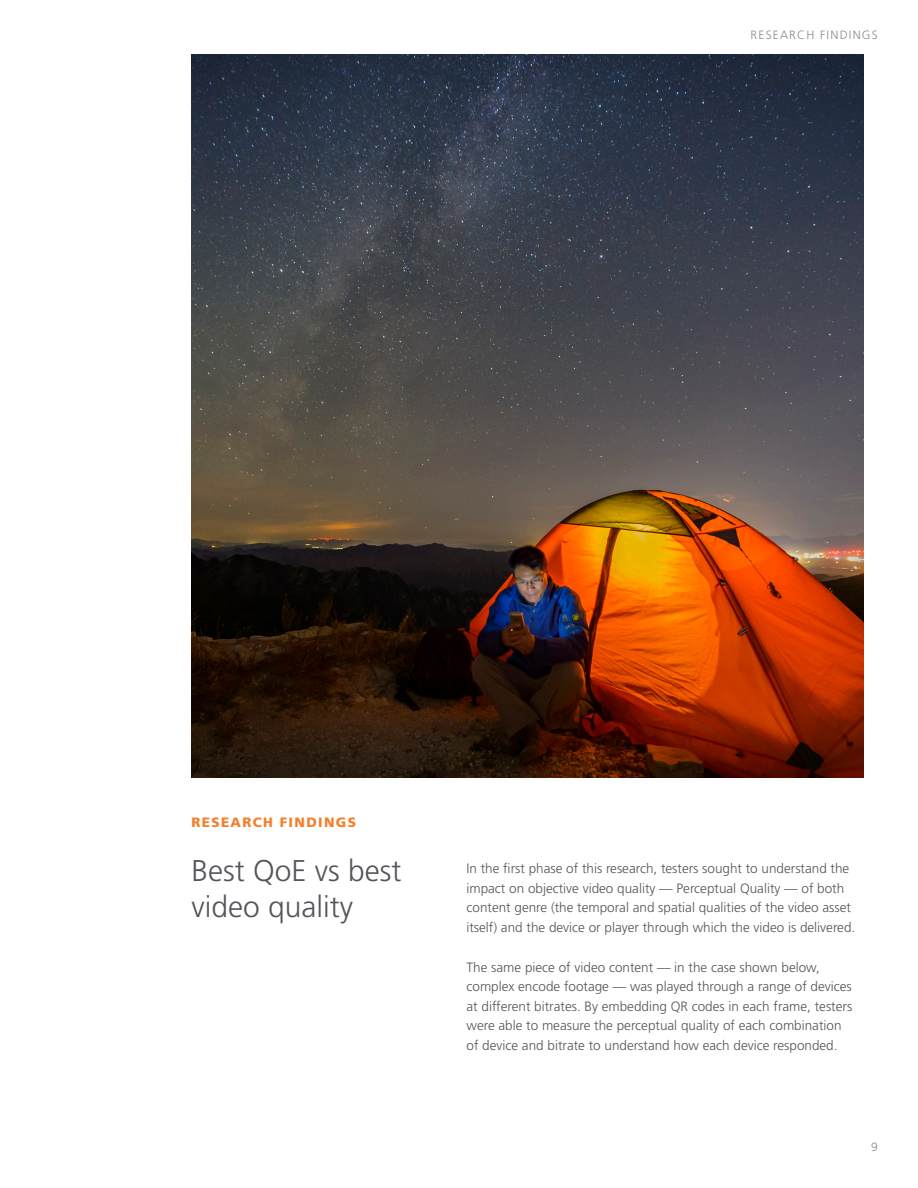
<style>
.page{position:relative;width:918px;height:1188px;background:#fff}
.page>*{position:absolute;margin:0;border:0;box-sizing:border-box;transform-origin:0 0}
.t1{font:300 30px/36px "Frutiger";color:#54555a}
.t2{font:300 13.5px/19.5px "Frutiger";color:#54555a}
.t3{font:900 13.5px "Frutiger";letter-spacing:.1em;color:#f47f2b}
.t4{font:300 12px "Frutiger";letter-spacing:.1em;color:#8a8a8e}
</style>
<div class="page">
<img style="left:192px;top:54px;width:672px;height:724px">
<p class="t4" style="left:751px;top:28px;width:129px">RESEARCH FINDINGS</p>
<p class="t3" style="left:192px;top:815px;width:166px">RESEARCH FINDINGS</p>
<p class="t1" style="left:192px;top:854px;width:212px">Best QoE vs best video quality</p>
<p class="t2" style="left:466px;top:859px;width:390px">In the first phase of this research, testers sought to understand the impact on objective video quality — Perceptual Quality — of both content genre (the temporal and spatial qualities of the video asset itself) and the device or player through which the video is delivered.</p>
<p class="t2" style="left:466px;top:957px;width:387px">The same piece of video content — in the case shown below, complex encode footage — was played through a range of devices at different bitrates. By embedding QR codes in each frame, testers were able to measure the perceptual quality of each combination of device and bitrate to understand how each device responded.</p>
<p class="t4" style="left:871px;top:1140px;width:8px">9</p>
</div>
